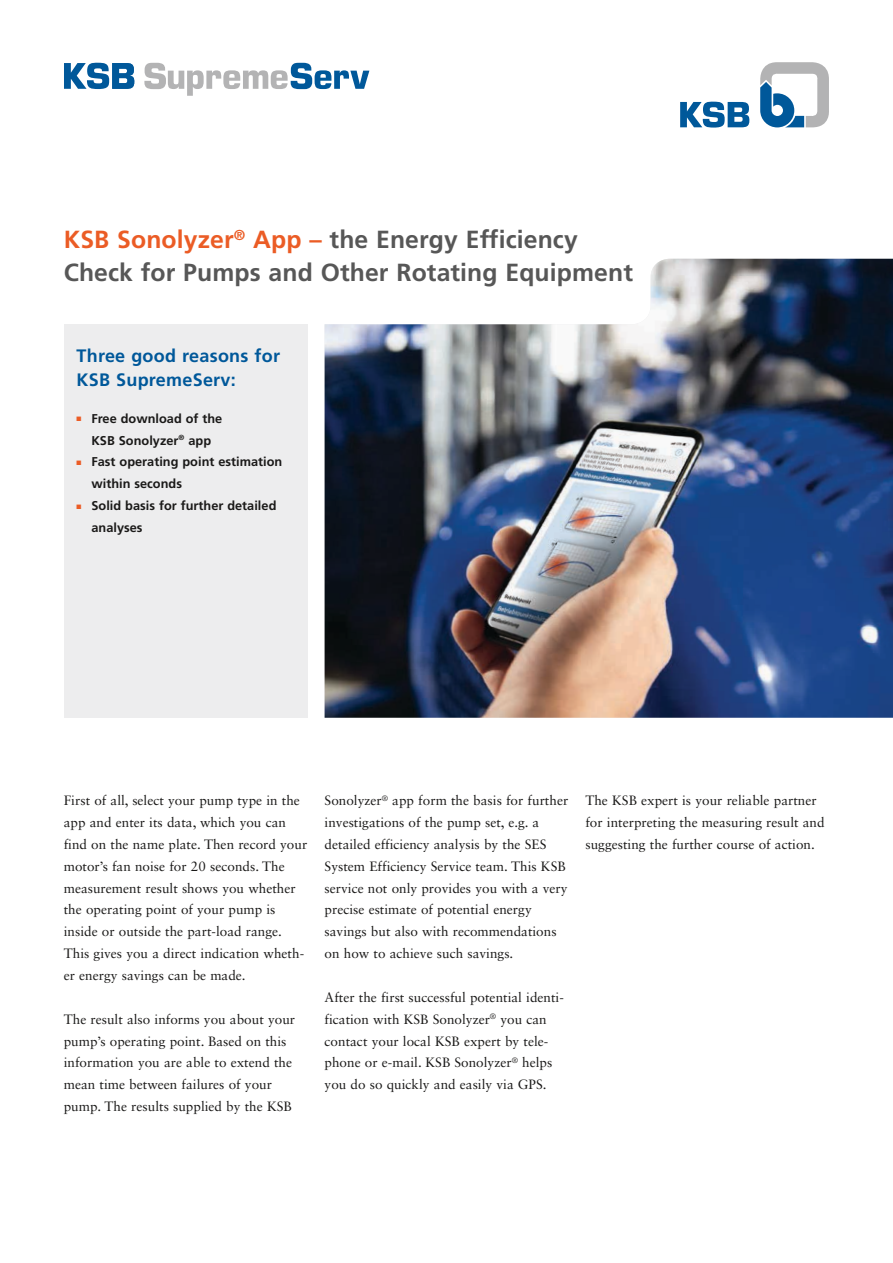
<style>
.page{position:relative;width:893px;height:1263px;background:#fff}
.page>*{position:absolute;margin:0;border:0;box-sizing:border-box;transform-origin:0 0}
.t1{font:700 24.75px/32.8px "Frutiger LT Pro";letter-spacing:.005em;color:#575757}
.t2{font:700 18px/24px "Frutiger LT Pro";letter-spacing:.015em;color:#00589a}
.t3{font:13.5px/21.9px "Sabon LT Std";color:#1a1918}
.t4{font:700 12.75px/21.9px "Frutiger LT Pro";color:#1a1918}
.s1{color:#eb5c25}
</style>
<div class="page">
<div style="left:64px;top:324px;width:244px;height:394px;background:#ededee"></div>
<svg style="left:760px;top:62px;width:69px;height:65px"></svg>
<svg style="left:680px;top:102px;width:69px;height:26px"></svg>
<img style="left:325px;top:259px;width:568px;height:459px">
<svg style="left:144px;top:63px;width:225px;height:33px"></svg>
<svg style="left:64px;top:63px;width:70px;height:26px"></svg>
<h1 class="t1" style="left:64px;top:223px;width:571px"><span class="s1">KSB Sonolyzer</span><sup>®</sup> <span class="s1">App –</span> the Energy Efficiency<br>Check for Pumps and Other Rotating Equipment</h1>
<h2 class="t2" style="left:77px;top:344px;width:205px">Three good reasons for<br>KSB SupremeServ:</h2>
<p class="t4" style="left:77px;top:407px;width:147px;text-align:center"><span class="s1">■</span> Free download of the<br>KSB Sonolyzer<sup>®</sup> app</p>
<p class="t4" style="left:91px;top:451px;width:192px;text-indent:-15px"><span class="s1">■</span> Fast operating point estimation within seconds</p>
<p class="t4" style="left:91px;top:495px;width:187px;text-indent:-15px"><span class="s1">■</span> Solid basis for further detailed analyses</p>
<p class="t3" style="left:64px;top:789px;width:245px">First of all, select your pump type in the app and enter its data, which you can find on the name plate. Then record your motor’s fan noise for 20 seconds. The measurement result shows you whether the operating point of your pump is inside or outside the part-load range.<br>This gives you a direct indication wheth&shy;er energy savings can be made.</p>
<p class="t3" style="left:64px;top:1008px;width:233px">The result also informs you about your pump’s operating point. Based on this information you are able to extend the mean time between failures of your pump. The results supplied by the KSB</p>
<p class="t3" style="left:325px;top:789px;width:245px">Sonolyzer<sup>®</sup> app form the basis for further investigations of the pump set, e.g. a detailed efficiency analysis by the SES System Efficiency Service team. This KSB service not only provides you with a very precise estimate of potential energy savings but also with recommendations on how to achieve such savings.</p>
<p class="t3" style="left:325px;top:986px;width:241px">After the first successful potential identi&shy;fication with KSB Sonolyzer<sup>®</sup> you can contact your local KSB expert by tele&shy;phone or e-mail. KSB Sonolyzer<sup>®</sup> helps you do so quickly and easily via GPS.</p>
<p class="t3" style="left:585px;top:789px;width:241px">The KSB expert is your reliable partner for interpreting the measuring result and suggesting the further course of action.</p>
</div>
